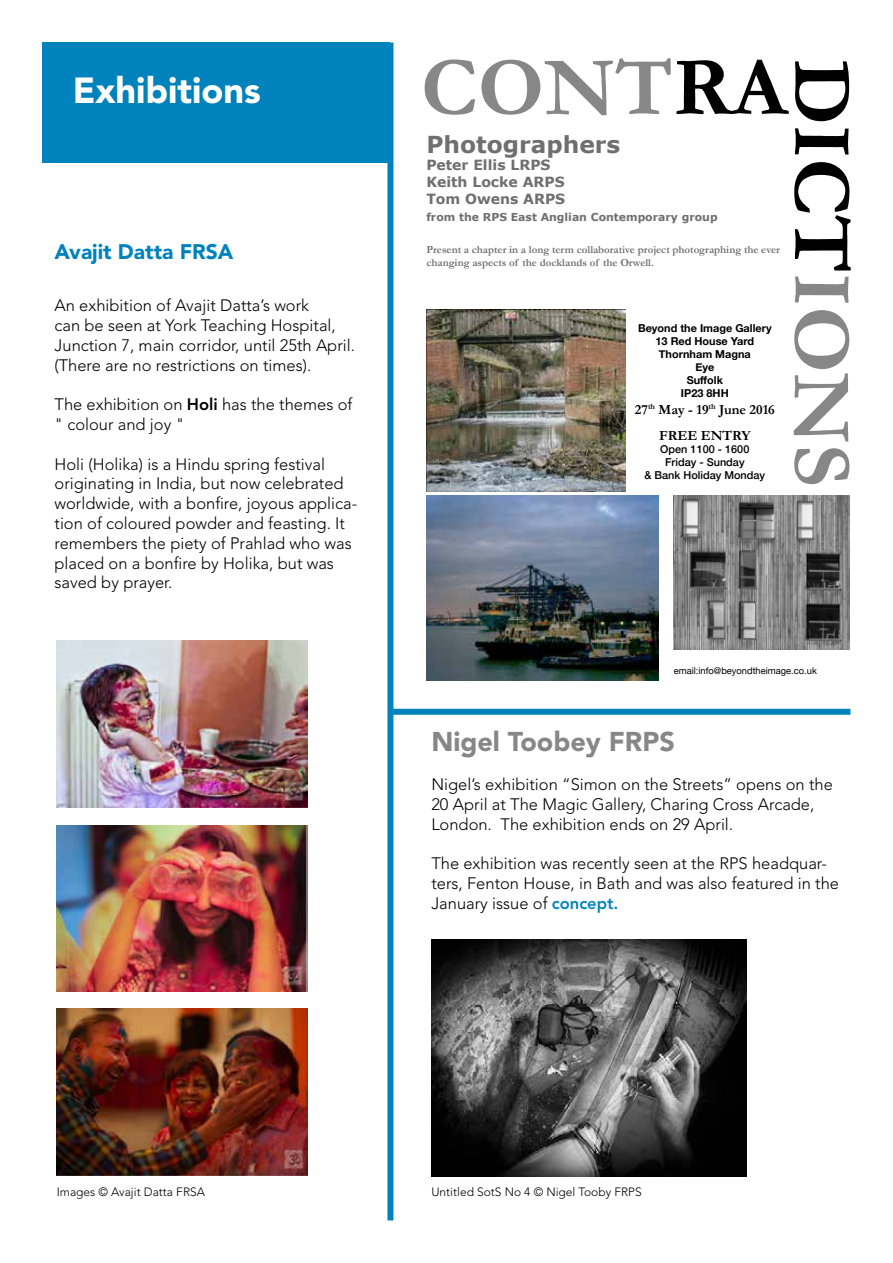
<style>
.page{position:relative;width:893px;height:1263px;background:#fff}
.page>*{position:absolute;margin:0;border:0;box-sizing:border-box;transform-origin:0 0}
.t1{font:700 84.15px "Garamond";color:#000}
.t2{font:700 84.15px "Garamond";color:#878787}
.t3{font:900 36px "Avenir LT Std";color:#fff}
.t4{font:900 27px "Avenir LT Std";color:#878787}
.t5{font:700 23.4px "Verdana";color:#706f6f}
.t6{font:900 21px "Avenir LT Std";color:#0083bd}
.t7{font:300 16.5px/19.8px "Avenir LT Std";color:#000}
.t8{font:700 13.95px/16.8px "Verdana";color:#706f6f}
.t9{font:700 13.95px/26.1px "Garamond";color:#000;text-align:center}
.t10{font:300 12px "Avenir LT Std";color:#000}
.t11{font:700 10.95px/13px "Garamond";color:#706f6f}
.t12{font:700 10.95px/13px "Helvetica Neue";color:#000;text-align:center}
.t13{font:500 10.95px/13px "Helvetica Neue";color:#000;text-align:center}
.t14{font:700 10.95px "Verdana";color:#706f6f}
.t15{font:9.3px "Helvetica Neue";color:#000}
.s1{font-weight:800}
.s2{color:#000}
.s3{color:#878787}
.s4{font-weight:800;color:#0083bd}
</style>
<div class="page">
<img style="left:57px;top:641px;width:251px;height:167px">
<img style="left:57px;top:825px;width:251px;height:166px">
<img style="left:57px;top:1009px;width:251px;height:166px">
<img style="left:426px;top:496px;width:232px;height:185px">
<img style="left:426px;top:309px;width:199px;height:182px">
<img style="left:674px;top:496px;width:176px;height:153px">
<div style="left:387px;top:43px;width:6px;height:1177px;background:#0083bd"></div>
<div style="left:390px;top:709px;width:460px;height:6px;background:#0083bd"></div>
<img style="left:431px;top:940px;width:316px;height:237px">
<div style="left:43px;top:43px;width:347px;height:120px;background:#0083bd"></div>
<h2 class="t3" style="left:73px;top:69px;width:190px">Exhibitions</h2>
<p class="t6" style="left:55px;top:239px;width:180px">Avajit Datta FRSA</p>
<p class="t7" style="left:55px;top:296px;width:302px">An exhibition of Avajit Datta’s work<br>can be seen at York Teaching Hospital, Junction 7, main corridor, until 25th April. (There are no restrictions on times).</p>
<p class="t7" style="left:55px;top:395px;width:299px">The exhibition on <span class="s1">Holi</span> has the themes of " colour and joy "</p>
<p class="t7" style="left:55px;top:454px;width:304px">Holi (Holika) is a Hindu spring festival originating in India, but now celebrated worldwide, with a bonfire, joyous applica&shy;tion of coloured powder and feasting. It remembers the piety of Prahlad who was placed on a bonfire by Holika, but was saved by prayer.</p>
<h1 class="t2" style="left:421px;top:37px;width:368px">CONT<span class="s2">RA</span></h1>
<h1 class="t1" style="left:872px;top:59px;width:429px;rotate:90deg">DICT<span class="s3">IONS</span></h1>
<h3 class="t5" style="left:426px;top:128px;width:196px">Photographers</h3>
<p class="t8" style="left:426px;top:156px;width:140px">Peter Ellis LRPS<br>Keith Locke ARPS<br>Tom Owens ARPS</p>
<p class="t14" style="left:426px;top:209px;width:293px">from the RPS East Anglian Contemporary group</p>
<p class="t11" style="left:426px;top:243px;width:355px">Present a chapter in a long term collaborative project photographing the ever changing aspects of the docklands of the Orwell.</p>
<p class="t12" style="left:638px;top:322px;width:135px">Beyond the Image Gallery<br>13 Red House Yard<br>Thornham Magna<br>Eye<br>Suffolk<br>IP23 8HH</p>
<p class="t9" style="left:635px;top:396px;width:141px">27<sup>th</sup> May - 19<sup>th</sup> June 2016<br>FREE ENTRY</p>
<p class="t13" style="left:644px;top:442px;width:122px">Open 1100 - 1600<br>Friday - Sunday<br>&amp; Bank Holiday Monday</p>
<p class="t15" style="left:674px;top:664px;width:145px">email:info@beyondtheimage.co.uk</p>
<h3 class="t4" style="left:431px;top:725px;width:245px">Nigel Toobey FRPS</h3>
<p class="t7" style="left:431px;top:775px;width:403px">Nigel’s exhibition “Simon on the Streets” opens on the<br>20 April at The Magic Gallery, Charing Cross Arcade,<br>London. The exhibition ends on 29 April.</p>
<p class="t7" style="left:431px;top:854px;width:409px">The exhibition was recently seen at the RPS headquar&shy;ters, Fenton House, in Bath and was also featured in the<br>January issue of <span class="s4">concept.</span></p>
<p class="t10" style="left:57px;top:1184px;width:150px">Images © Avajit Datta FRSA</p>
<p class="t10" style="left:431px;top:1184px;width:212px">Untitled SotS No 4 © Nigel Tooby FRPS</p>
</div>
